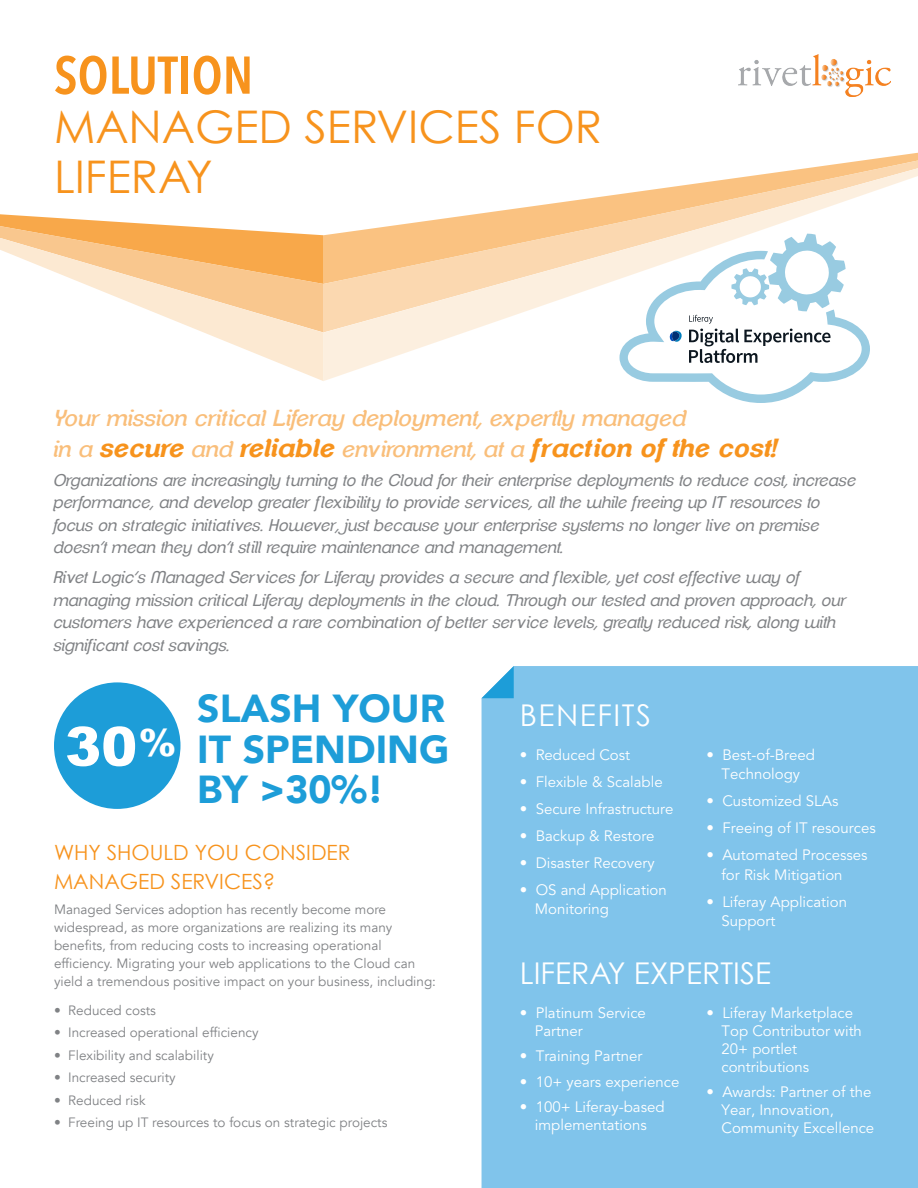
<style>
.page{position:relative;width:918px;height:1188px;background:#fff}
.page>*{position:absolute;margin:0;border:0;box-sizing:border-box;transform-origin:0 0}
.t1{font:900 54.15px "Arial";color:#fff}
.t2{font:600 52.5px "Avenir Next Condensed";color:#f7931d}
.t3{font:45px/49.5px "Century Gothic";color:#f7931d}
.t4{font:900 39px/40.5px "Avenir";color:#1d9dd8;text-align:justify}
.t5{font:30px "Century Gothic";color:#fff}
.t6{font:30px "Century Gothic";letter-spacing:.05em;color:#fff}
.t7{font:italic 700 25.5px "Clemente P Dan";letter-spacing:.01em;color:#f7931d}
.t8{font:italic 22.5px "Clemente P Daj";letter-spacing:.01em;color:#f9be7a}
.t9{font:21px/28.5px "Century Gothic";color:#f7931d}
.t10{font:italic 16.5px/22.5px "Clemente P Dah";letter-spacing:.01em;color:#808285}
.t11{font:15px/18px "Avenir";color:#fff}
.t12{font:13.5px/18px "Avenir";color:#808285}
.s1{font-family:"Clemente P Daj";font-weight:400;font-size:22.5px;color:#f9be7a}
</style>
<div class="page">
<svg style="left:0;top:214px;width:323px;height:24px"></svg>
<svg style="left:0;top:238px;width:323px;height:143px"></svg>
<svg style="left:323px;top:152px;width:595px;height:229px"></svg>
<img style="left:739px;top:54px;width:152px;height:43px">
<div style="left:482px;top:666px;width:436px;height:522px;background:#80c4eb"></div>
<svg style="left:482px;top:666px;width:32px;height:32px"></svg>
<div style="left:54px;top:682px;width:127px;height:127px;background:#1d9dd8;border-radius:50%"></div>
<svg style="left:619px;top:234px;width:251px;height:169px"></svg>
<h2 class="t2" style="left:54px;top:30px;width:201px">SOLUTION</h2>
<h3 class="t3" style="left:54px;top:102px;width:550px">MANAGED SERVICES FOR<br>LIFERAY</h3>
<h3 class="t8" style="left:54px;top:405px;width:634px">Your mission critical Liferay deployment, expertly managed</h3>
<h3 class="t7" style="left:54px;top:433px;width:726px"><span class="s1">in a</span> secure <span class="s1">and</span> reliable <span class="s1">environment, at a</span> fraction of the cost!</h3>
<p class="t10" style="left:54px;top:469px;width:804px">Organizations are increasingly turning to the Cloud for their enterprise deployments to reduce cost, increase performance, and develop greater f lexibility to provide services, all the while freeing up IT resources to focus on strategic initiatives. However, just because your enterprise systems no longer live on premise doesn’t mean they don’t still require maintenance and management.</p>
<p class="t10" style="left:54px;top:566px;width:794px">Rivet Logic’s Managed Services for Liferay provides a secure and f lexible, yet cost effective way of managing mission critical Liferay deployments in the cloud. Through our tested and proven approach, our customers have experienced a rare combination of better service levels, greatly reduced risk, along with significant cost savings.</p>
<h1 class="t1" style="left:65px;top:716px;width:113px">30<sup>%</sup></h1>
<h3 class="t4" style="left:197px;top:687px;width:254px">SLASH YOUR IT SPENDING BY &gt;30%!</h3>
<p class="t9" style="left:54px;top:838px;width:298px">WHY SHOULD YOU CONSIDER<br>MANAGED SERVICES?</p>
<p class="t12" style="left:54px;top:901px;width:384px">Managed Services adoption has recently become more widespread, as more organizations are realizing its many benefits, from reducing costs to increasing operational efficiency. Migrating your web applications to the Cloud can yield a tremendous positive impact on your business, including:</p>
<p class="t12" style="left:54px;top:1001px;width:104px">• Reduced costs</p>
<p class="t12" style="left:54px;top:1024px;width:206px">• Increased operational efficiency</p>
<p class="t12" style="left:54px;top:1046px;width:161px">• Flexibility and scalability</p>
<p class="t12" style="left:54px;top:1069px;width:123px">• Increased security</p>
<p class="t12" style="left:54px;top:1091px;width:93px">• Reduced risk</p>
<p class="t12" style="left:54px;top:1114px;width:335px">• Freeing up IT resources to focus on strategic projects</p>
<h3 class="t6" style="left:520px;top:697px;width:133px">BENEFITS</h3>
<p class="t11" style="left:520px;top:746px;width:112px">• Reduced Cost</p>
<p class="t11" style="left:520px;top:773px;width:144px">• Flexible &amp; Scalable</p>
<p class="t11" style="left:520px;top:800px;width:155px">• Secure Infrastructure</p>
<p class="t11" style="left:520px;top:827px;width:136px">• Backup &amp; Restore</p>
<p class="t11" style="left:520px;top:854px;width:136px">• Disaster Recovery</p>
<p class="t11" style="left:535px;top:880px;width:133px;line-height:19.5px;text-indent:-15px">• OS and Application<br>Monitoring</p>
<p class="t11" style="left:707px;top:745px;width:110px;line-height:19.5px;text-align:center">• Best-of-Breed<br>Technology</p>
<p class="t11" style="left:707px;top:792px;width:133px">• Customized SLAs</p>
<p class="t11" style="left:707px;top:819px;width:171px">• Freeing of IT resources</p>
<p class="t11" style="left:722px;top:846px;width:148px;line-height:19.5px;text-indent:-15px">• Automated Processes for Risk Mitigation</p>
<p class="t11" style="left:722px;top:892px;width:127px;line-height:19.5px;text-indent:-15px">• Liferay Application<br>Support</p>
<h3 class="t5" style="left:520px;top:955px;width:253px">LIFERAY EXPERTISE</h3>
<p class="t11" style="left:535px;top:1004px;width:113px;text-indent:-15px">• Platinum Service<br>Partner</p>
<p class="t11" style="left:520px;top:1048px;width:124px">• Training Partner</p>
<p class="t11" style="left:520px;top:1073px;width:161px">• 10+ years experience</p>
<p class="t11" style="left:520px;top:1099px;width:146px;text-align:center">• 100+ Liferay-based implementations</p>
<p class="t11" style="left:722px;top:1004px;width:142px;text-indent:-15px">• Liferay Marketplace<br>Top Contributor with<br>20+ portlet contributions</p>
<p class="t11" style="left:722px;top:1084px;width:154px;text-indent:-15px">• Awards: Partner of the<br>Year, Innovation,<br>Community Excellence</p>
</div>
